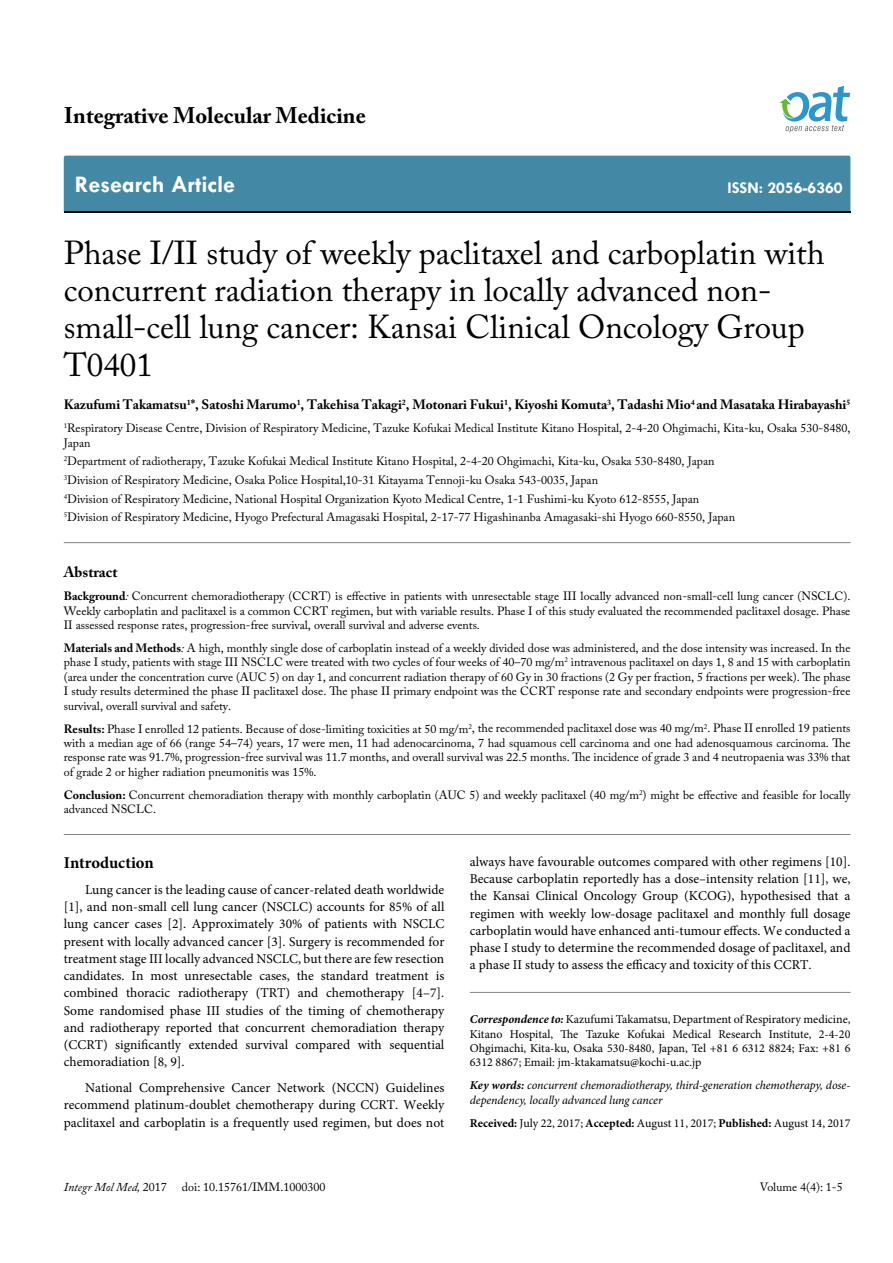
<style>
.page{position:relative;width:893px;height:1263px;background:#fff}
.page>*{position:absolute;margin:0;border:0;box-sizing:border-box;transform-origin:0 0}
.t1{font:33px/37.5px "Adobe Caslon Pro";color:#000}
.t2{font:700 24px "Tw Cen";color:#fff}
.t3{font:700 22.5px "Adobe Caslon Pro";color:#000}
.t4{font:700 16.5px "Tw Cen";color:#fff}
.t5{font:700 16.5px "Minion Pro";letter-spacing:-.005em;color:#000}
.t6{font:700 15px "Adobe Caslon Pro";color:#000}
.t7{font:13.5px/17.2px "Minion Pro";color:#000;text-align:justify}
.t8{font:700 13.5px "Adobe Caslon Pro";color:#000}
.t9{font:12px/14.4px "Adobe Caslon Pro";color:#000}
.t10{font:12px/14.4px "Minion Pro";color:#000;text-align:justify}
.t11{font:italic 12px/14.4px "Minion Pro";letter-spacing:-.005em;color:#000}
.t12{font:italic 12px "Adobe Caslon Pro";color:#000}
.s1{font-weight:700}
.s2{font-style:italic}
.s3{font-weight:700;font-style:italic}
.s4{font-style:normal}
</style>
<div class="page">
<div style="left:64px;top:156px;width:786px;height:56px;background:#4389a5"></div>
<svg style="left:779px;top:86px;width:71px;height:47px"></svg>
<hr style="left:64px;top:834px;width:786px;height:1px;background:#808285">
<hr style="left:64px;top:542px;width:786px;height:1px;background:#808285">
<hr style="left:470px;top:992px;width:380px;height:1px;background:#808285">
<h3 class="t3" style="left:64px;top:102px;width:303px">Integrative Molecular Medicine</h3>
<h2 class="t2" style="left:75px;top:170px;width:162px">Research Article</h2>
<h3 class="t4" style="left:727px;top:178px;width:117px">ISSN: 2056-6360</h3>
<h1 class="t1" style="left:64px;top:233px;width:762px">Phase I/II study of weekly paclitaxel and carboplatin with concurrent radiation therapy in locally advanced non&shy;small-cell lung cancer: Kansai Clinical Oncology Group T0401</h1>
<p class="t8" style="left:64px;top:397px;width:788px">Kazufumi Takamatsu<sup>1</sup>*, Satoshi Marumo<sup>1</sup>, Takehisa Takagi<sup>2</sup>, Motonari Fukui<sup>1</sup>, Kiyoshi Komuta<sup>3</sup>, Tadashi Mio<sup>4</sup> and Masataka Hirabayashi<sup>5</sup></p>
<p class="t9" style="left:64px;top:421px;width:788px"><sup>1</sup>Respiratory Disease Centre, Division of Respiratory Medicine, Tazuke Kofukai Medical Institute Kitano Hospital, 2-4-20 Ohgimachi, Kita-ku, Osaka 530-8480,<br>Japan</p>
<p class="t9" style="left:64px;top:452px;width:673px;line-height:18.6px"><sup>2</sup>Department of radiotherapy, Tazuke Kofukai Medical Institute Kitano Hospital, 2-4-20 Ohgimachi, Kita-ku, Osaka 530-8480, Japan <sup>3</sup>Division of Respiratory Medicine, Osaka Police Hospital,10-31 Kitayama Tennoji-ku Osaka 543-0035, Japan<br><sup>4</sup>Division of Respiratory Medicine, National Hospital Organization Kyoto Medical Centre, 1-1 Fushimi-ku Kyoto 612-8555, Japan <sup>5</sup>Division of Respiratory Medicine, Hyogo Prefectural Amagasaki Hospital, 2-17-77 Higashinanba Amagasaki-shi Hyogo 660-8550, Japan</p>
<p class="t6" style="left:64px;top:563px;width:55px">Abstract</p>
<p class="t9" style="left:64px;top:589px;width:788px;text-align:justify"><span class="s1">Background</span><span class="s2">:</span> Concurrent chemoradiotherapy (CCRT) is effective in patients with unresectable stage III locally advanced non-small-cell lung cancer (NSCLC).<br>Weekly carboplatin and paclitaxel is a common CCRT regimen, but with variable results. Phase I of this study evaluated the recommended paclitaxel dosage. Phase II assessed response rates, progression-free survival, overall survival and adverse events.</p>
<p class="t9" style="left:64px;top:641px;width:788px;text-align:justify"><span class="s1">Materials and Methods</span><span class="s2">:</span> A high, monthly single dose of carboplatin instead of a weekly divided dose was administered, and the dose intensity was increased. In the phase I study, patients with stage III NSCLC were treated with two cycles of four weeks of 40–70 mg/m<sup>2</sup> intravenous paclitaxel on days 1, 8 and 15 with carboplatin (area under the concentration curve (AUC 5) on day 1, and concurrent radiation therapy of 60 Gy in 30 fractions (2 Gy per fraction, 5 fractions per week). The phase I study results determined the phase II paclitaxel dose. The phase II primary endpoint was the CCRT response rate and secondary endpoints were progression-free survival, overall survival and safety.</p>
<p class="t9" style="left:64px;top:721px;width:788px;text-align:justify"><span class="s1">Results:</span> Phase I enrolled 12 patients. Because of dose-limiting toxicities at 50 mg/m<sup>2</sup>, the recommended paclitaxel dose was 40 mg/m<sup>2</sup>. Phase II enrolled 19 patients with a median age of 66 (range 54–74) years, 17 were men, 11 had adenocarcinoma, 7 had squamous cell carcinoma and one had adenosquamous carcinoma. The response rate was 91.7%, progression-free survival was 11.7 months, and overall survival was 22.5 months. The incidence of grade 3 and 4 neutropaenia was 33% that of grade 2 or higher radiation pneumonitis was 15%.</p>
<p class="t9" style="left:64px;top:787px;width:788px"><span class="s1">Conclusion:</span> Concurrent chemoradiation therapy with monthly carboplatin (AUC 5) and weekly paclitaxel (40 mg/m<sup>2</sup>) might be effective and feasible for locally advanced NSCLC.</p>
<h3 class="t5" style="left:64px;top:851px;width:91px">Introduction</h3>
<p class="t7" style="left:64px;top:881px;width:382px;text-indent:21px">Lung cancer is the leading cause of cancer-related death worldwide [1], and non-small cell lung cancer (NSCLC) accounts for 85% of all lung cancer cases [2]. Approximately 30% of patients with NSCLC present with locally advanced cancer [3]. Surgery is recommended for treatment stage III locally advanced NSCLC, but there are few resection candidates. In most unresectable cases, the standard treatment is combined thoracic radiotherapy (TRT) and chemotherapy [4–7].<br>Some randomised phase III studies of the timing of chemotherapy and radiotherapy reported that concurrent chemoradiation therapy (CCRT) significantly extended survival compared with sequential chemoradiation [8, 9].</p>
<p class="t7" style="left:64px;top:1079px;width:382px;text-indent:21px">National Comprehensive Cancer Network (NCCN) Guidelines recommend platinum-doublet chemotherapy during CCRT. Weekly paclitaxel and carboplatin is a frequently used regimen, but does not</p>
<p class="t7" style="left:470px;top:853px;width:382px">always have favourable outcomes compared with other regimens [10].<br>Because carboplatin reportedly has a dose–intensity relation [11], we, the Kansai Clinical Oncology Group (KCOG), hypothesised that a regimen with weekly low-dosage paclitaxel and monthly full dosage carboplatin would have enhanced anti-tumour effects. We conducted a phase I study to determine the recommended dosage of paclitaxel, and a phase II study to assess the efficacy and toxicity of this CCRT.</p>
<p class="t10" style="left:470px;top:1012px;width:382px"><span class="s3">Correspondence to:</span> Kazufumi Takamatsu, Department of Respiratory medicine, Kitano Hospital, The Tazuke Kofukai Medical Research Institute, 2-4-20<br>Ohgimachi, Kita-ku, Osaka 530-8480, Japan, Tel +81 6 6312 8824; Fax: +81 6<br>6312 8867; Email: jm-ktakamatsu@kochi-u.ac.jp</p>
<p class="t11" style="left:470px;top:1078px;width:382px"><span class="s1">Key words:</span> concurrent chemoradiotherapy, third-generation chemotherapy, dose&shy;dependency, locally advanced lung cancer</p>
<p class="t10" style="left:470px;top:1115px;width:382px"><span class="s1">Received:</span> July 22, 2017; <span class="s1">Accepted:</span> August 11, 2017; <span class="s1">Published:</span> August 14, 2017</p>
<p class="t12" style="left:64px;top:1180px;width:104px">Integr Mol Med, <span class="s4">2017</span></p>
<p class="t9" style="left:182px;top:1180px;width:145px">doi: 10.15761/IMM.1000300</p>
<p class="t9" style="left:760px;top:1180px;width:84px">Volume 4(4): 1-5</p>
</div>
